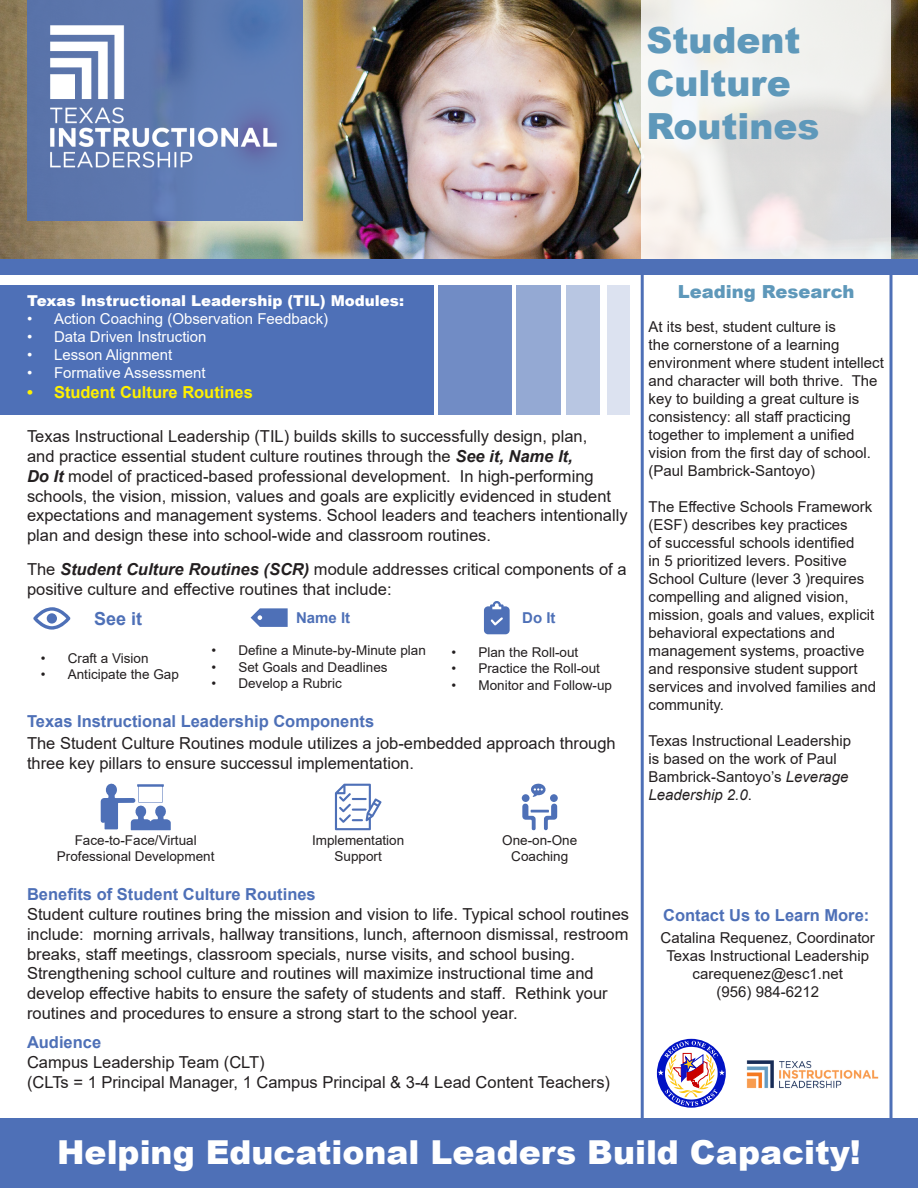
<style>
.page{position:relative;width:918px;height:1188px;background:#fff}
.page>*{position:absolute;margin:0;border:0;box-sizing:border-box;transform-origin:0 0}
.t1{font:900 36px "Arial";color:#5e98ba}
.t2{font:900 33px "Arial";color:#fff}
.t3{font:900 18px "Arial";color:#5e98ba}
.t4{font:700 18px "Arial";color:#4e70b7}
.t5{font:16.5px/19.8px "Arial";color:#231f20}
.t6{font:700 16.5px "Arial";color:#4e70b7}
.t7{font:700 16.5px "Arial";color:#fff101}
.t8{font:15px/18px "Arial";color:#231f20}
.t9{font:15px "Arial";color:#fff}
.t10{font:900 15px "Arial";color:#fff}
.t11{font:700 15px "Arial";color:#4e70b7}
.t12{font:13.5px "Arial";color:#231f20}
.s1{font-weight:700;font-style:italic}
.s2{font-style:italic}
</style>
<div class="page">
<hr style="left:641px;top:0;width:3px;height:1132px;background:#4e70b7">
<hr style="left:890px;top:0;width:2px;height:1140px;background:#4e70b7">
<div style="left:0;top:1119px;width:918px;height:69px;background:#4e70b7"></div>
<img style="left:746px;top:1060px;width:133px;height:29px">
<img style="left:0;top:0;width:918px;height:259px">
<div style="left:27px;top:0;width:276px;height:220px;background:#5d78b0"></div>
<img style="left:50px;top:15px;width:229px;height:162px">
<svg style="left:641px;top:0;width:249px;height:259px;fill:#f0efec"></svg>
<div style="left:0;top:259px;width:918px;height:15px;background:#4e70b7"></div>
<svg style="left:658px;top:1041px;width:67px;height:65px"></svg>
<div style="left:0;top:285px;width:434px;height:130px;background:#4e70b7"></div>
<div style="left:438px;top:285px;width:73px;height:130px;background:#718cc5"></div>
<div style="left:516px;top:285px;width:45px;height:130px;background:#94a9d3"></div>
<div style="left:566px;top:285px;width:34px;height:130px;background:#b8c6e2"></div>
<div style="left:607px;top:285px;width:23px;height:130px;background:#dce2f0"></div>
<svg style="left:101px;top:784px;width:70px;height:46px"></svg>
<svg style="left:335px;top:784px;width:47px;height:46px"></svg>
<svg style="left:531px;top:784px;width:15px;height:13px"></svg>
<svg style="left:522px;top:803px;width:35px;height:27px"></svg>
<div style="left:522px;top:794px;width:8px;height:8px;background:#4e70b7;border-radius:50%"></div>
<div style="left:550px;top:794px;width:8px;height:8px;background:#4e70b7;border-radius:50%"></div>
<svg style="left:33px;top:607px;width:37px;height:23px"></svg>
<div style="left:47px;top:613px;width:10px;height:11px;background:#4e70b7;border-radius:50%"></div>
<svg style="left:251px;top:608px;width:37px;height:19px"></svg>
<svg style="left:484px;top:601px;width:26px;height:33px"></svg>
<p class="t1" style="left:646px;top:14px;width:156px">Student</p>
<p class="t1" style="left:646px;top:57px;width:146px">Culture</p>
<p class="t1" style="left:646px;top:100px;width:175px">Routines</p>
<p class="t10" style="left:27px;top:290px;width:379px">Texas Instructional Leadership (TIL) Modules:</p>
<p class="t9" style="left:27px;top:309px;width:303px">• Action Coaching (Observation Feedback)</p>
<p class="t9" style="left:27px;top:327px;width:181px">• Data Driven Instruction</p>
<p class="t9" style="left:27px;top:345px;width:147px">• Lesson Alignment</p>
<p class="t9" style="left:27px;top:363px;width:180px">• Formative Assessment</p>
<p class="t7" style="left:27px;top:381px;width:227px">• Student Culture Routines</p>
<p class="t5" style="left:27px;top:426px;width:602px">Texas Instructional Leadership (TIL) builds skills to successfully design, plan,<br>and practice essential student culture routines through the <span class="s1">See it, Name It,<br>Do It</span> model of practiced-based professional development. In high-performing schools, the vision, mission, values and goals are explicitly evidenced in student expectations and management systems. School leaders and teachers intentionally plan and design these into school-wide and classroom routines.</p>
<p class="t5" style="left:27px;top:559px;width:601px">The <span class="s1">Student Culture Routines (SCR)</span> module addresses critical components of a positive culture and effective routines that include:</p>
<p class="t4" style="left:94px;top:606px;width:50px">See it</p>
<p class="t12" style="left:41px;top:649px;width:109px">• Craft a Vision</p>
<p class="t12" style="left:41px;top:665px;width:140px">• Anticipate the Gap</p>
<p class="t11" style="left:296px;top:607px;width:56px">Name It</p>
<p class="t12" style="left:211px;top:641px;width:216px">• Define a Minute-by-Minute plan</p>
<p class="t12" style="left:211px;top:657px;width:178px">• Set Goals and Deadlines</p>
<p class="t12" style="left:211px;top:674px;width:132px">• Develop a Rubric</p>
<p class="t11" style="left:522px;top:607px;width:35px">Do It</p>
<p class="t12" style="left:451px;top:643px;width:128px">• Plan the Roll-out</p>
<p class="t12" style="left:451px;top:659px;width:150px">• Practice the Roll-out</p>
<p class="t12" style="left:451px;top:675px;width:162px">• Monitor and Follow-up</p>
<p class="t6" style="left:27px;top:710px;width:349px">Texas Instructional Leadership Components</p>
<p class="t5" style="left:27px;top:734px;width:590px">The Student Culture Routines module utilizes a job-embedded approach through three key pillars to ensure successul implementation.</p>
<p class="t12" style="left:75px;top:831px;width:124px">Face-to-Face/Virtual</p>
<p class="t12" style="left:57px;top:847px;width:159px">Professional Development</p>
<p class="t12" style="left:312px;top:831px;width:94px">Implementation</p>
<p class="t12" style="left:335px;top:847px;width:49px">Support</p>
<p class="t12" style="left:502px;top:831px;width:77px">One-on-One</p>
<p class="t12" style="left:511px;top:847px;width:59px">Coaching</p>
<p class="t6" style="left:27px;top:883px;width:290px">Benefits of Student Culture Routines</p>
<p class="t5" style="left:27px;top:904px;width:604px">Student culture routines bring the mission and vision to life. Typical school routines include: morning arrivals, hallway transitions, lunch, afternoon dismissal, restroom breaks, staff meetings, classroom specials, nurse visits, and school busing.<br>Strengthening school culture and routines will maximize instructional time and develop effective habits to ensure the safety of students and staff. Rethink your routines and procedures to ensure a strong start to the school year.</p>
<p class="t6" style="left:27px;top:1031px;width:76px">Audience</p>
<p class="t5" style="left:27px;top:1052px;width:239px">Campus Leadership Team (CLT)</p>
<p class="t5" style="left:27px;top:1072px;width:585px">(CLTs = 1 Principal Manager, 1 Campus Principal &amp; 3-4 Lead Content Teachers)</p>
<p class="t3" style="left:678px;top:278px;width:178px">Leading Research</p>
<p class="t8" style="left:649px;top:318px;width:237px">At its best, student culture is<br>the cornerstone of a learning environment where student intellect and character will both thrive. The key to building a great culture is consistency: all staff practicing together to implement a unified vision from the first day of school. (Paul Bambrick-Santoyo)</p>
<p class="t8" style="left:649px;top:498px;width:229px">The Effective Schools Framework (ESF) describes key practices<br>of successful schools identified<br>in 5 prioritized levers. Positive<br>School Culture (lever 3 )requires compelling and aligned vision, mission, goals and values, explicit behavioral expectations and management systems, proactive and responsive student support services and involved families and community.</p>
<p class="t8" style="left:649px;top:732px;width:204px">Texas Instructional Leadership is based on the work of Paul<br>Bambrick-Santoyo’s <span class="s2">Leverage<br>Leadership 2.0</span>.</p>
<p class="t6" style="left:663px;top:904px;width:208px">Contact Us to Learn More:</p>
<p class="t8" style="left:661px;top:929px;width:216px">Catalina Requenez, Coordinator</p>
<p class="t8" style="left:666px;top:947px;width:204px">Texas Instructional Leadership</p>
<p class="t8" style="left:693px;top:965px;width:152px">carequenez@esc1.net</p>
<p class="t8" style="left:717px;top:983px;width:104px">(956) 984-6212</p>
<p class="t2" style="left:57px;top:1128px;width:805px">Helping Educational Leaders Build Capacity!</p>
</div>
